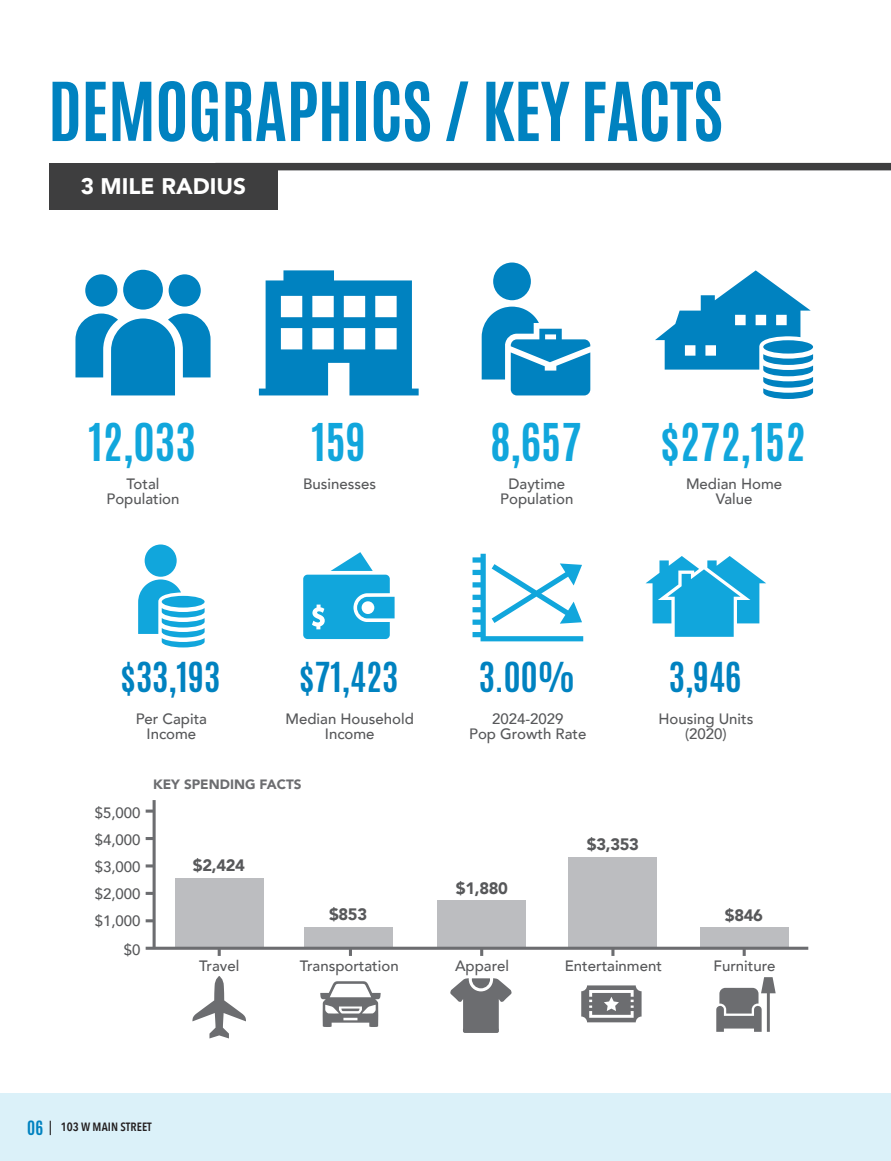
<style>
.page{position:relative;width:891px;height:1161px;background:#fff}
.page>*{position:absolute;margin:0;border:0;box-sizing:border-box;transform-origin:0 0}
.t1{font:700 69px "Antonio";letter-spacing:-.01em;color:#0082c0}
.t2{font:700 43.5px "Antonio";color:#11a6dc}
.t3{font:700 34.5px "Antonio";color:#0082c0}
.t4{font:900 22.5px "Avenir";color:#fff}
.t5{font:900 16.5px "Avenir";letter-spacing:-.02em;color:#57585a}
.t6{font:700 16.5px "Antonio";color:#0082c0}
.t7{font:500 15px/15px "Avenir";color:#57585a;text-align:center}
.t8{font:900 13.5px "Avenir";color:#6c6d70}
.t9{font:600 12px "Avenir Next Condensed";letter-spacing:.005em;color:#231f20}
</style>
<div class="page">
<div style="left:0;top:1094px;width:891px;height:67px;background:#dbf1f9"></div>
<svg style="left:50px;top:1121px;width:1px;height:14px"></svg>
<svg style="left:473px;top:554px;width:110px;height:87px"></svg>
<svg style="left:303px;top:552px;width:92px;height:87px"></svg>
<svg style="left:482px;top:262px;width:108px;height:133px"></svg>
<div style="left:49px;top:163px;width:229px;height:46px;background:#3e3e3f"></div>
<div style="left:215px;top:163px;width:676px;height:7px;background:#3e3e3f"></div>
<svg style="left:138px;top:545px;width:67px;height:102px"></svg>
<svg style="left:75px;top:269px;width:136px;height:126px"></svg>
<svg style="left:655px;top:270px;width:158px;height:129px"></svg>
<svg style="left:259px;top:270px;width:160px;height:125px"></svg>
<svg style="left:146px;top:800px;width:662px;height:156px"></svg>
<svg style="left:192px;top:976px;width:54px;height:62px"></svg>
<svg style="left:320px;top:981px;width:61px;height:46px"></svg>
<svg style="left:450px;top:978px;width:62px;height:55px"></svg>
<svg style="left:581px;top:985px;width:61px;height:37px"></svg>
<svg style="left:716px;top:977px;width:60px;height:55px"></svg>
<svg style="left:646px;top:556px;width:120px;height:81px"></svg>
<h1 class="t1" style="left:48px;top:59px;width:677px">DEMOGRAPHICS / KEY FACTS</h1>
<h3 class="t4" style="left:81px;top:167px;width:167px">3 MILE RADIUS</h3>
<h2 class="t2" style="left:89px;top:410px;width:109px">12,033</h2>
<p class="t7" style="left:106px;top:475px;width:75px">Total<br>Population</p>
<h2 class="t2" style="left:311px;top:410px;width:56px">159</h2>
<h2 class="t2" style="left:490px;top:410px;width:93px">8,657</h2>
<h2 class="t2" style="left:661px;top:410px;width:146px">$272,152</h2>
<p class="t7" style="left:303px;top:475px;width:75px">Businesses</p>
<p class="t7" style="left:500px;top:475px;width:75px">Daytime<br>Population</p>
<p class="t7" style="left:686px;top:475px;width:98px">Median Home<br>Value</p>
<h3 class="t3" style="left:121px;top:652px;width:101px">$33,193</h3>
<h3 class="t3" style="left:299px;top:652px;width:100px">$71,423</h3>
<h3 class="t3" style="left:479px;top:652px;width:98px">3.00%</h3>
<p class="t7" style="left:136px;top:710px;width:73px">Per Capita<br>Income</p>
<p class="t7" style="left:286px;top:710px;width:130px">Median Household<br>Income</p>
<p class="t7" style="left:469px;top:710px;width:119px">2024-2029<br>Pop Growth Rate</p>
<p class="t7" style="left:95px;top:804px;width:47px">$5,000</p>
<p class="t7" style="left:95px;top:831px;width:47px">$4,000</p>
<p class="t7" style="left:95px;top:858px;width:47px">$3,000</p>
<p class="t7" style="left:95px;top:886px;width:47px">$2,000</p>
<p class="t7" style="left:95px;top:913px;width:47px">$1,000</p>
<p class="t7" style="left:124px;top:941px;width:18px">$0</p>
<p class="t8" style="left:153px;top:772px;width:150px">KEY SPENDING FACTS</p>
<p class="t5" style="left:193px;top:851px;width:54px">$2,424</p>
<p class="t5" style="left:329px;top:900px;width:40px">$853</p>
<p class="t5" style="left:456px;top:874px;width:54px">$1,880</p>
<p class="t5" style="left:587px;top:830px;width:54px">$3,353</p>
<h3 class="t3" style="left:669px;top:652px;width:74px">3,946</h3>
<p class="t7" style="left:658px;top:710px;width:97px">Housing Units (2020)</p>
<p class="t5" style="left:725px;top:901px;width:40px">$846</p>
<p class="t7" style="left:199px;top:957px;width:42px">Travel</p>
<p class="t7" style="left:300px;top:957px;width:100px">Transportation</p>
<p class="t7" style="left:455px;top:957px;width:55px">Apparel</p>
<p class="t7" style="left:565px;top:957px;width:99px">Entertainment</p>
<p class="t7" style="left:713px;top:957px;width:63px">Furniture</p>
<p class="t6" style="left:27px;top:1116px;width:17px">06</p>
<p class="t9" style="left:61px;top:1117px;width:93px">103 W MAIN STREET</p>
</div>
